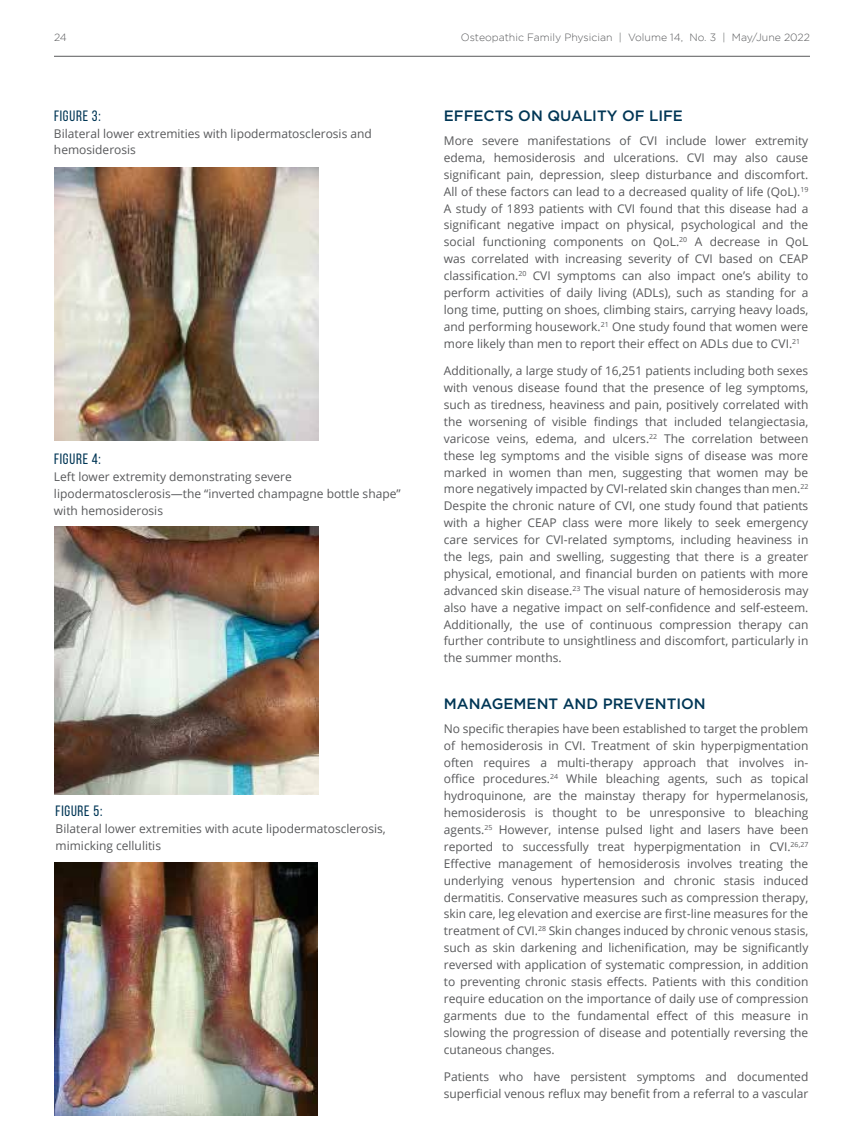
<style>
.page{position:relative;width:864px;height:1148px;background:#fff}
.page>*{position:absolute;margin:0;border:0;box-sizing:border-box;transform-origin:0 0}
.t1{font:500 15px "Gotham";color:#003655}
.t2{font:15px "Bebas Neue";letter-spacing:.05em;color:#003655}
.t3{font:12px/16.8px "Open Sans";color:#58595b}
.t4{font:300 10.5px "Gotham";color:#58595b}
</style>
<div class="page">
<hr style="left:54px;top:56px;width:756px;height:1px;background:#58595b">
<img style="left:54px;top:168px;width:265px;height:273px">
<img style="left:54px;top:526px;width:265px;height:268px">
<img style="left:54px;top:862px;width:264px;height:253px">
<p class="t4" style="left:54px;top:32px;width:14px">24</p>
<p class="t4" style="left:461px;top:32px;width:351px">Osteopathic Family Physician | Volume 14, No. 3 | May/June 2022</p>
<p class="t2" style="left:54px;top:107px;width:48px">FIGURE 3:</p>
<p class="t3" style="left:54px;top:124px;width:319px">Bilateral lower extremities with lipodermatosclerosis and hemosiderosis</p>
<p class="t2" style="left:54px;top:451px;width:48px">FIGURE 4:</p>
<p class="t3" style="left:54px;top:468px;width:348px">Left lower extremity demonstrating severe lipodermatosclerosis—the “inverted champagne bottle shape” with hemosiderosis</p>
<p class="t2" style="left:56px;top:803px;width:48px">FIGURE 5:</p>
<p class="t3" style="left:56px;top:820px;width:332px">Bilateral lower extremities with acute lipodermatosclerosis, mimicking cellulitis</p>
<p class="t1" style="left:444px;top:106px;width:241px">EFFECTS ON QUALITY OF LIFE</p>
<p class="t3" style="left:444px;top:132px;width:366px;text-align:justify">More severe manifestations of CVI include lower extremity edema, hemosiderosis and ulcerations. CVI may also cause significant pain, depression, sleep disturbance and discomfort.<br>All of these factors can lead to a decreased quality of life (QoL).<sup>19<br></sup>A study of 1893 patients with CVI found that this disease had a significant negative impact on physical, psychological and the social functioning components on QoL.<sup>20</sup> A decrease in QoL was correlated with increasing severity of CVI based on CEAP classification.<sup>20</sup> CVI symptoms can also impact one’s ability to perform activities of daily living (ADLs), such as standing for a long time, putting on shoes, climbing stairs, carrying heavy loads, and performing housework.<sup>21</sup> One study found that women were more likely than men to report their effect on ADLs due to CVI.<sup>21</sup></p>
<p class="t3" style="left:444px;top:362px;width:366px;text-align:justify">Additionally, a large study of 16,251 patients including both sexes with venous disease found that the presence of leg symptoms, such as tiredness, heaviness and pain, positively correlated with the worsening of visible findings that included telangiectasia, varicose veins, edema, and ulcers.<sup>22</sup> The correlation between these leg symptoms and the visible signs of disease was more marked in women than men, suggesting that women may be more negatively impacted by CVI-related skin changes than men.<sup>22<br></sup>Despite the chronic nature of CVI, one study found that patients with a higher CEAP class were more likely to seek emergency care services for CVI-related symptoms, including heaviness in the legs, pain and swelling, suggesting that there is a greater physical, emotional, and financial burden on patients with more advanced skin disease.<sup>23</sup> The visual nature of hemosiderosis may also have a negative impact on self-confidence and self-esteem.<br>Additionally, the use of continuous compression therapy can further contribute to unsightliness and discomfort, particularly in the summer months.</p>
<p class="t1" style="left:444px;top:694px;width:263px">MANAGEMENT AND PREVENTION</p>
<p class="t3" style="left:444px;top:719px;width:366px;text-align:justify">No specific therapies have been established to target the problem of hemosiderosis in CVI. Treatment of skin hyperpigmentation often requires a multi-therapy approach that involves in&shy;office procedures.<sup>24</sup> While bleaching agents, such as topical hydroquinone, are the mainstay therapy for hypermelanosis, hemosiderosis is thought to be unresponsive to bleaching agents.<sup>25</sup> However, intense pulsed light and lasers have been reported to successfully treat hyperpigmentation in CVI.<sup>26,27<br></sup>Effective management of hemosiderosis involves treating the underlying venous hypertension and chronic stasis induced dermatitis. Conservative measures such as compression therapy, skin care, leg elevation and exercise are first-line measures for the treatment of CVI.<sup>28</sup> Skin changes induced by chronic venous stasis, such as skin darkening and lichenification, may be significantly reversed with application of systematic compression, in addition to preventing chronic stasis effects. Patients with this condition require education on the importance of daily use of compression garments due to the fundamental effect of this measure in slowing the progression of disease and potentially reversing the cutaneous changes.</p>
<p class="t3" style="left:444px;top:1068px;width:366px">Patients who have persistent symptoms and documented superficial venous reflux may benefit from a referral to a vascular</p>
</div>
